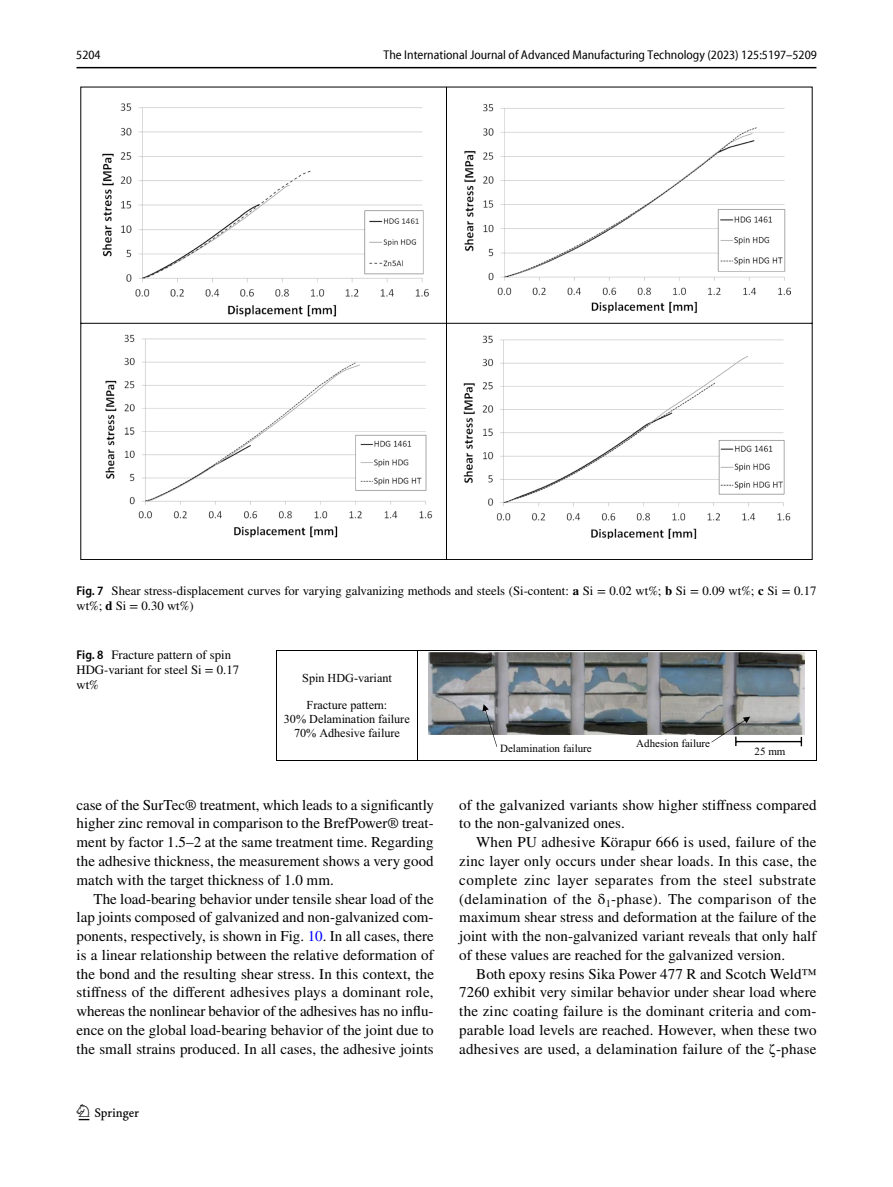
<style>
.page{position:relative;width:893px;height:1187px;background:#fff}
.page>*{position:absolute;margin:0;border:0;box-sizing:border-box;transform-origin:0 0}
.t1{font:22.5px "Springnew Regular 2";color:#000}
.t2{font:15px/18.8px "STIX";letter-spacing:.005em;color:#000;text-align:justify}
.t3{font:12.75px/15px "STIX";color:#000}
.t4{font:semi-condensed 12.75px "Myriad Pro Unic";color:#000}
.t5{font:12.15px/14px "Times New Roman PSMT2";color:#000;text-align:center}
.t6{font:10.95px "Times New Roman PSMT2";color:#000}
.s1{font-family:"Myriad Pro";font-weight:600;font-stretch:semi-condensed}
.s2{font-weight:700}
.s3{color:#00f}
</style>
<div class="page">
<hr style="left:77px;top:67px;width:739px;height:1px;background:#000">
<svg style="left:80px;top:87px;width:732px;height:473px"></svg>
<img style="left:429px;top:652px;width:375px;height:82px">
<hr style="left:277px;top:649px;width:140px;height:1px;background:#000">
<hr style="left:417px;top:649px;width:399px;height:1px;background:#000">
<hr style="left:276px;top:650px;width:1px;height:110px;background:#000">
<hr style="left:277px;top:760px;width:140px;height:1px;background:#000">
<hr style="left:417px;top:650px;width:1px;height:110px;background:#000">
<hr style="left:417px;top:760px;width:399px;height:1px;background:#000">
<hr style="left:816px;top:650px;width:1px;height:110px;background:#000">
<hr style="left:736px;top:740px;width:65px;height:2px;background:#000">
<svg style="left:711px;top:716px;width:39px;height:30px"></svg>
<svg style="left:482px;top:704px;width:15px;height:42px"></svg>
<p class="t4" style="left:76px;top:50px;width:26px">5204</p>
<p class="t4" style="left:384px;top:50px;width:435px">The International Journal of Advanced Manufacturing Technology (2023) 125:5197–5209</p>
<p class="t3" style="left:77px;top:584px;width:741px"><span class="s1">Fig. 7</span> Shear stress-displacement curves for varying galvanizing methods and steels (Si-content: <span class="s2">a</span> Si = 0.02 wt%; <span class="s2">b</span> Si = 0.09 wt%; <span class="s2">c</span> Si = 0.17 wt%; <span class="s2">d</span> Si = 0.30 wt%)</p>
<p class="t3" style="left:77px;top:648px;width:164px"><span class="s1">Fig. 8</span> Fracture pattern of spin<br>HDG-variant for steel Si = 0.17 wt%</p>
<p class="t5" style="left:302px;top:671px;width:91px">Spin HDG-variant</p>
<p class="t5" style="left:284px;top:699px;width:128px">Fracture pattern:<br>30% Delamination failure<br>70% Adhesive failure</p>
<p class="t6" style="left:636px;top:739px;width:75px">Adhesion failure</p>
<p class="t6" style="left:500px;top:744px;width:93px">Delamination failure</p>
<p class="t6" style="left:754px;top:747px;width:33px">25 mm</p>
<p class="t2" style="left:77px;top:796px;width:359px">case of the SurTec® treatment, which leads to a significantly higher zinc removal in comparison to the BrefPower® treat&shy;ment by factor 1.5–2 at the same treatment time. Regarding the adhesive thickness, the measurement shows a very good match with the target thickness of 1.0 mm.</p>
<p class="t2" style="left:77px;top:890px;width:359px;text-indent:17px">The load-bearing behavior under tensile shear load of the lap joints composed of galvanized and non-galvanized com&shy;ponents, respectively, is shown in Fig. <span class="s3">10</span>. In all cases, there is a linear relationship between the relative deformation of the bond and the resulting shear stress. In this context, the stiffness of the different adhesives plays a dominant role, whereas the nonlinear behavior of the adhesives has no influ&shy;ence on the global load-bearing behavior of the joint due to the small strains produced. In all cases, the adhesive joints</p>
<h1 class="t1" style="left:79px;top:1104px;width:62px">1 3</h1>
<p class="t2" style="left:459px;top:796px;width:359px">of the galvanized variants show higher stiffness compared to the non-galvanized ones.</p>
<p class="t2" style="left:459px;top:833px;width:359px;text-indent:17px">When PU adhesive Körapur 666 is used, failure of the zinc layer only occurs under shear loads. In this case, the complete zinc layer separates from the steel substrate (delamination of the δ<sub>1</sub>-phase). The comparison of the maximum shear stress and deformation at the failure of the joint with the non-galvanized variant reveals that only half of these values are reached for the galvanized version.</p>
<p class="t2" style="left:459px;top:965px;width:359px;text-indent:17px">Both epoxy resins Sika Power 477 R and Scotch Weld™ 7260 exhibit very similar behavior under shear load where the zinc coating failure is the dominant criteria and com&shy;parable load levels are reached. However, when these two adhesives are used, a delamination failure of the ζ-phase</p>
</div>
